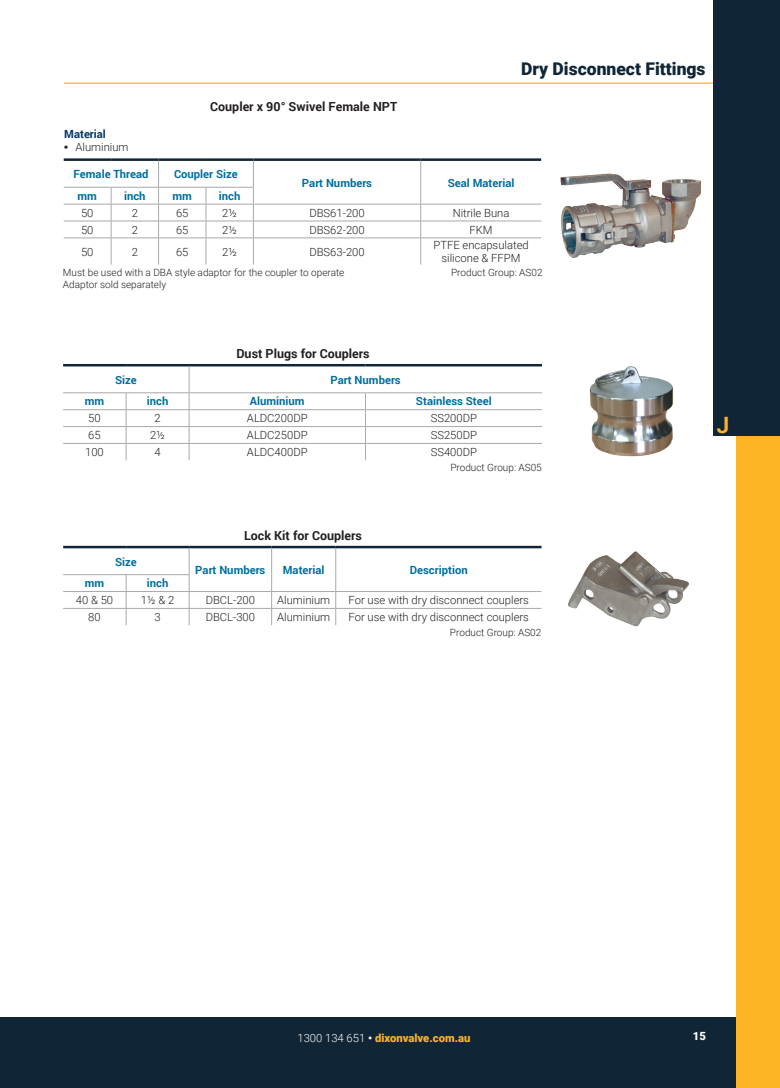
<style>
.page{position:relative;width:780px;height:1088px;background:#fff}
.page>*{position:absolute;margin:0;border:0;box-sizing:border-box;transform-origin:0 0}
.t1{font:700 22.5px "Roboto";color:#fcb424}
.t2{font:900 17.5px "Roboto";color:#102536}
._2023_Product_Sub-heading{font:700 12.5px "Roboto";color:#231f20}
._2023_Table_Content{font:300 11.25px/13.5px "Roboto";color:#231f20;text-align:center}
._2023_Table_Header{font:700 11.25px "Roboto";color:#006e9f}
.t3{font:900 11.25px "Roboto";color:#fcb424}
._2023_Body_Text_Header{font:700 11.25px "Roboto";color:#003667}
.t4{font:900 11.25px "Roboto";color:#fff}
._2023_Under_Table_Text{font:300 10px "Roboto";color:#231f20}
._2023_Product_Code{font:300 10px "Roboto";color:#231f20}
.s1{font-family:"Arial";font-weight:700}
.s2{font-weight:300;color:#fff}
.s3{color:#fff}
</style>
<div class="page">
<hr style="left:64px;top:83px;width:690px;height:1px;background:#fcb424">
<div style="left:0;top:1017px;width:780px;height:71px;background:#102536"></div>
<div style="left:736px;top:103px;width:43px;height:985px;background:#fcb424"></div>
<div style="left:713px;top:0;width:67px;height:436px;background:#102536"></div>
<img style="left:560px;top:173px;width:142px;height:84px">
<img style="left:568px;top:551px;width:121px;height:76px">
<img style="left:589px;top:366px;width:85px;height:91px">
<hr style="left:253px;top:158px;width:167px;height:3px;background:#102536">
<hr style="left:64px;top:158px;width:47px;height:3px;background:#102536">
<hr style="left:111px;top:158px;width:47px;height:3px;background:#102536">
<hr style="left:158px;top:158px;width:48px;height:3px;background:#102536">
<hr style="left:206px;top:158px;width:47px;height:3px;background:#102536">
<hr style="left:420px;top:158px;width:121px;height:3px;background:#102536">
<svg style="left:64px;top:160px;width:477px;height:105px"></svg>
<hr style="left:189px;top:364px;width:176px;height:2px;background:#102536">
<hr style="left:365px;top:364px;width:177px;height:2px;background:#102536">
<hr style="left:63px;top:364px;width:63px;height:2px;background:#102536">
<hr style="left:126px;top:364px;width:63px;height:2px;background:#102536">
<svg style="left:63px;top:365px;width:479px;height:95px"></svg>
<hr style="left:189px;top:546px;width:82px;height:2px;background:#102536">
<hr style="left:63px;top:546px;width:63px;height:2px;background:#102536">
<hr style="left:126px;top:546px;width:63px;height:2px;background:#102536">
<hr style="left:271px;top:546px;width:65px;height:2px;background:#102536">
<hr style="left:336px;top:546px;width:205px;height:2px;background:#102536">
<svg style="left:63px;top:547px;width:478px;height:78px"></svg>
<h2 class="t2" style="left:521px;top:56px;width:186px">Dry Disconnect Fittings</h2>
<p class="_2023_Body_Text_Header" style="left:64px;top:126px;width:43px">Material</p>
<p class="_2023_Table_Content" style="left:64px;top:140px;width:66px"><span class="s1">•</span> Aluminium</p>
<p class="_2023_Product_Sub-heading" style="left:210px;top:98px;width:188px">Coupler x 90° Swivel Female NPT</p>
<p class="_2023_Table_Header" style="left:73px;top:166px;width:77px">Female Thread</p>
<p class="_2023_Table_Header" style="left:174px;top:166px;width:65px">Coupler Size</p>
<p class="_2023_Table_Header" style="left:302px;top:175px;width:72px">Part Numbers</p>
<p class="_2023_Table_Header" style="left:447px;top:175px;width:68px">Seal Material</p>
<p class="_2023_Table_Header" style="left:77px;top:188px;width:21px">mm</p>
<p class="_2023_Table_Header" style="left:124px;top:188px;width:23px">inch</p>
<p class="_2023_Table_Header" style="left:172px;top:188px;width:21px">mm</p>
<p class="_2023_Table_Header" style="left:219px;top:188px;width:23px">inch</p>
<p class="_2023_Table_Content" style="left:81px;top:206px;width:14px">50</p>
<p class="_2023_Table_Content" style="left:132px;top:206px;width:8px">2</p>
<p class="_2023_Table_Content" style="left:176px;top:206px;width:14px">65</p>
<p class="_2023_Table_Content" style="left:222px;top:206px;width:16px">2½</p>
<p class="_2023_Table_Content" style="left:309px;top:206px;width:57px">DBS61-200</p>
<p class="_2023_Table_Content" style="left:452px;top:206px;width:58px">Nitrile Buna</p>
<p class="_2023_Table_Content" style="left:81px;top:222px;width:14px">50</p>
<p class="_2023_Table_Content" style="left:132px;top:222px;width:8px">2</p>
<p class="_2023_Table_Content" style="left:176px;top:222px;width:14px">65</p>
<p class="_2023_Table_Content" style="left:222px;top:222px;width:16px">2½</p>
<p class="_2023_Table_Content" style="left:309px;top:222px;width:57px">DBS62-200</p>
<p class="_2023_Table_Content" style="left:469px;top:222px;width:25px">FKM</p>
<p class="_2023_Table_Content" style="left:81px;top:244px;width:14px">50</p>
<p class="_2023_Table_Content" style="left:132px;top:244px;width:8px">2</p>
<p class="_2023_Table_Content" style="left:176px;top:244px;width:14px">65</p>
<p class="_2023_Table_Content" style="left:222px;top:244px;width:16px">2½</p>
<p class="_2023_Table_Content" style="left:309px;top:244px;width:57px">DBS63-200</p>
<p class="_2023_Table_Content" style="left:433px;top:238px;width:97px">PTFE encapsulated silicone &amp; FFPM</p>
<p class="_2023_Under_Table_Text" style="left:63px;top:265px;width:283px">Must be used with a DBA style adaptor for the coupler to operate</p>
<p class="_2023_Under_Table_Text" style="left:63px;top:277px;width:105px">Adaptor sold separately</p>
<p class="_2023_Product_Code" style="left:451px;top:265px;width:93px">Product Group: AS02</p>
<p class="_2023_Product_Sub-heading" style="left:236px;top:345px;width:135px">Dust Plugs for Couplers</p>
<p class="_2023_Table_Header" style="left:115px;top:372px;width:23px">Size</p>
<p class="_2023_Table_Header" style="left:330px;top:372px;width:72px">Part Numbers</p>
<p class="_2023_Table_Header" style="left:85px;top:393px;width:21px">mm</p>
<p class="_2023_Table_Header" style="left:147px;top:393px;width:23px">inch</p>
<p class="_2023_Table_Header" style="left:250px;top:393px;width:56px">Aluminium</p>
<p class="_2023_Table_Header" style="left:416px;top:393px;width:77px">Stainless Steel</p>
<p class="_2023_Table_Content" style="left:88px;top:411px;width:14px">50</p>
<p class="_2023_Table_Content" style="left:154px;top:411px;width:8px">2</p>
<p class="_2023_Table_Content" style="left:247px;top:411px;width:62px">ALDC200DP</p>
<p class="_2023_Table_Content" style="left:430px;top:411px;width:48px">SS200DP</p>
<p class="_2023_Table_Content" style="left:88px;top:428px;width:14px">65</p>
<p class="_2023_Table_Content" style="left:150px;top:428px;width:16px">2½</p>
<p class="_2023_Table_Content" style="left:247px;top:428px;width:62px">ALDC250DP</p>
<p class="_2023_Table_Content" style="left:430px;top:428px;width:48px">SS250DP</p>
<p class="_2023_Table_Content" style="left:85px;top:445px;width:20px">100</p>
<p class="_2023_Table_Content" style="left:154px;top:445px;width:8px">4</p>
<p class="_2023_Table_Content" style="left:247px;top:445px;width:62px">ALDC400DP</p>
<p class="_2023_Table_Content" style="left:430px;top:445px;width:48px">SS400DP</p>
<p class="_2023_Product_Code" style="left:450px;top:461px;width:93px">Product Group: AS05</p>
<p class="_2023_Table_Header" style="left:115px;top:554px;width:23px">Size</p>
<p class="_2023_Product_Sub-heading" style="left:244px;top:527px;width:119px">Lock Kit for Couplers</p>
<p class="_2023_Table_Header" style="left:195px;top:562px;width:72px">Part Numbers</p>
<p class="_2023_Table_Header" style="left:283px;top:562px;width:43px">Material</p>
<p class="_2023_Table_Header" style="left:410px;top:562px;width:59px">Description</p>
<p class="_2023_Table_Header" style="left:85px;top:575px;width:21px">mm</p>
<p class="_2023_Table_Header" style="left:147px;top:575px;width:23px">inch</p>
<p class="_2023_Table_Content" style="left:76px;top:593px;width:39px">40 &amp; 50</p>
<p class="_2023_Table_Content" style="left:141px;top:593px;width:35px">1½ &amp; 2</p>
<p class="_2023_Table_Content" style="left:206px;top:593px;width:51px">DBCL-200</p>
<p class="_2023_Table_Content" style="left:277px;top:593px;width:55px">Aluminium</p>
<p class="_2023_Table_Content" style="left:348px;top:593px;width:182px">For use with dry disconnect couplers</p>
<p class="_2023_Table_Content" style="left:88px;top:610px;width:14px">80</p>
<p class="_2023_Table_Content" style="left:154px;top:610px;width:8px">3</p>
<p class="_2023_Table_Content" style="left:206px;top:610px;width:51px">DBCL-300</p>
<p class="_2023_Table_Content" style="left:277px;top:610px;width:55px">Aluminium</p>
<p class="_2023_Table_Content" style="left:348px;top:610px;width:182px">For use with dry disconnect couplers</p>
<p class="_2023_Product_Code" style="left:450px;top:626px;width:93px">Product Group: AS02</p>
<h1 class="t1" style="left:716px;top:409px;width:14px">J</h1>
<p class="t3" style="left:297px;top:1030px;width:174px"><span class="s2">1300 134 651</span> <span class="s3">•</span> dixonvalve.com.au</p>
<p class="t4" style="left:693px;top:1028px;width:15px">15<sub>15</sub></p>
</div>
